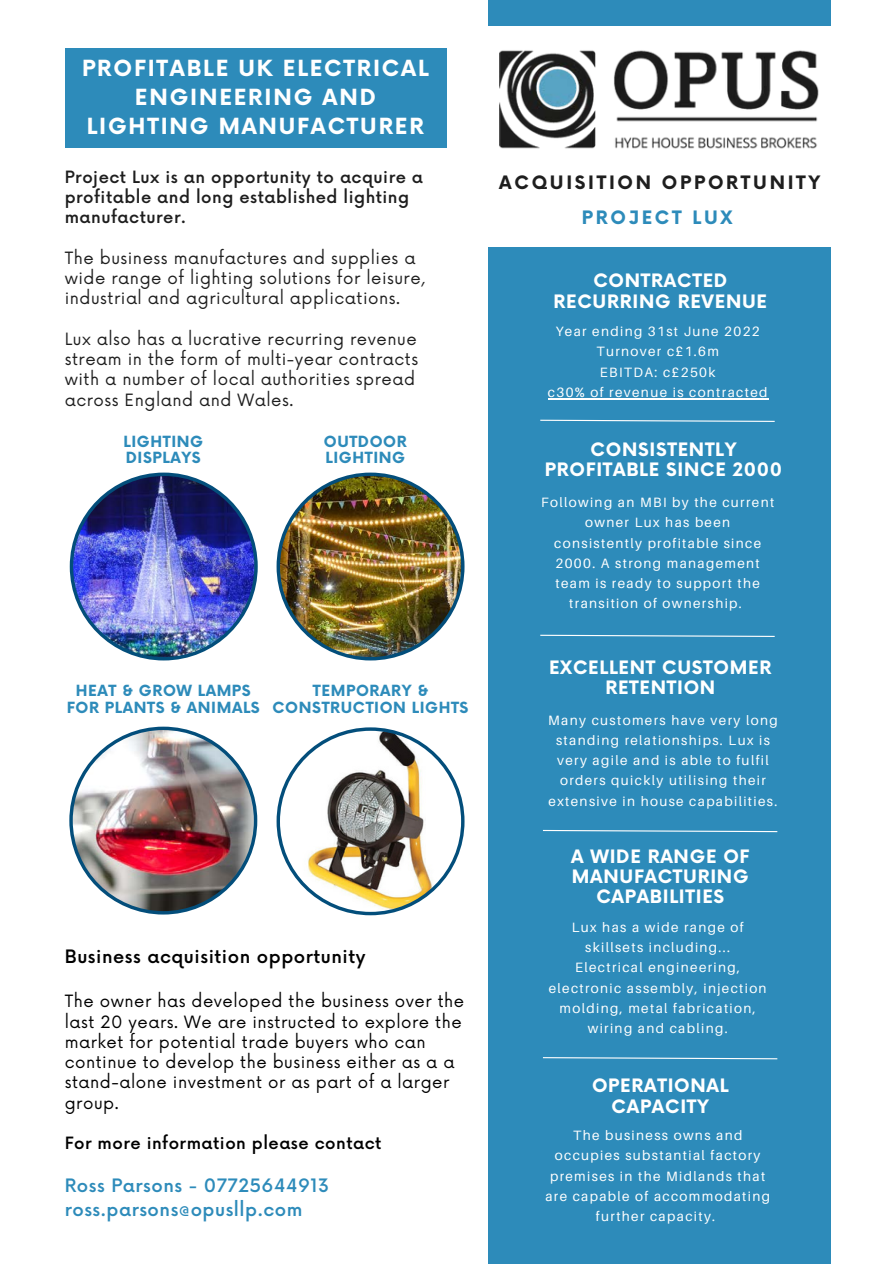
<style>
.page{position:relative;width:894px;height:1264px;background:#fff}
.page>*{position:absolute;margin:0;border:0;box-sizing:border-box;transform-origin:0 0}
.t1{font:700 21.6px/29.2px "Now";letter-spacing:.085em;color:#fff;text-align:center}
.t2{font:700 18px/20.2px "Now";letter-spacing:.04em;color:#fff;text-align:center}
.t3{font:500 18px/23.7px "Now";letter-spacing:.03em;color:#2d8bba}
.t4{font:500 18px "Now";letter-spacing:.03em;color:#000}
.t5{font:700 18px "Now";letter-spacing:.15em;color:#1e1e1e}
.t6{font:700 18px "Now";letter-spacing:.15em;color:#2d8bba}
.t7{font:16.5px/20.2px "Now";letter-spacing:.03em;color:#1e1e1e}
.t8{font:16.5px/20.2px "Now";letter-spacing:.03em;color:#000}
.t9{font:500 16.5px/20.2px "Now";letter-spacing:.03em;color:#1e1e1e}
.t10{font:500 16.5px "Now";letter-spacing:.03em;color:#000}
.t11{font:700 15px/17px "Now";letter-spacing:.04em;color:#2d8bba}
.t12{font:13.5px/20.2px "Aileron";letter-spacing:.1em;color:#fff;text-align:center}
</style>
<div class="page">
<div style="left:488px;top:248px;width:342px;height:1015px;background:#2d8bba"></div>
<div style="left:488px;top:0;width:342px;height:26px;background:#2d8bba"></div>
<svg style="left:542px;top:829px;width:236px;height:3px"></svg>
<svg style="left:540px;top:634px;width:235px;height:3px"></svg>
<div style="left:65px;top:49px;width:381px;height:99px;background:#2d8bba"></div>
<svg style="left:543px;top:1057px;width:235px;height:2px"></svg>
<img style="left:499px;top:50px;width:320px;height:99px">
<img style="left:70px;top:472px;width:188px;height:188px">
<img style="left:276px;top:472px;width:188px;height:188px">
<img style="left:69px;top:726px;width:188px;height:188px">
<svg style="left:276px;top:727px;width:188px;height:188px"></svg>
<hr style="left:548px;top:398px;width:220px;height:1px;background:#fff">
<svg style="left:540px;top:419px;width:235px;height:3px"></svg>
<h1 class="t1" style="left:82px;top:55px;width:348px">PROFITABLE UK ELECTRICAL<br>ENGINEERING AND<br>LIGHTING MANUFACTURER</h1>
<p class="t9" style="left:65px;top:167px;width:359px">Project Lux is an opportunity to acquire a profitable and long established lighting manufacturer.</p>
<p class="t7" style="left:65px;top:248px;width:361px">The business manufactures and supplies a wide range of lighting solutions for leisure, industrial and agricultural applications.</p>
<p class="t7" style="left:65px;top:329px;width:355px">Lux also has a lucrative recurring revenue stream in the form of multi-year contracts with a number of local authorities spread across England and Wales.</p>
<p class="t11" style="left:123px;top:433px;width:81px">LIGHTING<br>DISPLAYS</p>
<p class="t11" style="left:324px;top:433px;width:84px">OUTDOOR<br>LIGHTING</p>
<p class="t11" style="left:67px;top:683px;width:194px;text-align:center">HEAT &amp; GROW LAMPS<br>FOR PLANTS &amp; ANIMALS</p>
<p class="t11" style="left:272px;top:683px;width:197px;text-align:center">TEMPORARY &amp;<br>CONSTRUCTION LIGHTS</p>
<h2 class="t4" style="left:65px;top:947px;width:302px">Business acquisition opportunity</h2>
<p class="t8" style="left:65px;top:992px;width:401px">The owner has developed the business over the last 20 years. We are instructed to explore the market for potential trade buyers who can continue to develop the business either as a a stand-alone investment or as part of a larger group.</p>
<p class="t10" style="left:65px;top:1134px;width:318px">For more information please contact</p>
<h2 class="t3" style="left:65px;top:1174px;width:266px">Ross Parsons - 07725644913 ross.parsons@opusllp.com</h2>
<h2 class="t5" style="left:499px;top:173px;width:322px">ACQUISITION OPPORTUNITY</h2>
<h2 class="t6" style="left:582px;top:208px;width:152px">PROJECT LUX</h2>
<h2 class="t2" style="left:553px;top:272px;width:215px">CONTRACTED<br>RECURRING REVENUE</h2>
<p class="t12" style="left:548px;top:321px;width:221px">Year ending 31st June 2022<br>Turnover c£1.6m<br>EBITDA: c£250k<br>c30% of revenue is contracted</p>
<h2 class="t2" style="left:544px;top:440px;width:239px">CONSISTENTLY<br>PROFITABLE SINCE 2000</h2>
<p class="t12" style="left:541px;top:492px;width:234px">Following an MBI by the current owner Lux has been consistently profitable since<br>2000. A strong management team is ready to support the transition of ownership.</p>
<h2 class="t2" style="left:549px;top:658px;width:224px">EXCELLENT CUSTOMER<br>RETENTION</h2>
<p class="t12" style="left:548px;top:709px;width:231px">Many customers have very long standing relationships. Lux is very agile and is able to fulfil orders quickly utilising their extensive in house capabilities.</p>
<h2 class="t2" style="left:571px;top:847px;width:180px">A WIDE RANGE OF<br>MANUFACTURING<br>CAPABILITIES</h2>
<p class="t12" style="left:548px;top:916px;width:219px">Lux has a wide range of skillsets including...<br>Electrical engineering, electronic assembly, injection molding, metal fabrication, wiring and cabling.</p>
<h2 class="t2" style="left:592px;top:1076px;width:138px">OPERATIONAL<br>CAPACITY</h2>
<p class="t12" style="left:545px;top:1124px;width:226px">The business owns and occupies substantial factory premises in the Midlands that are capable of accommodating further capacity.</p>
</div>
